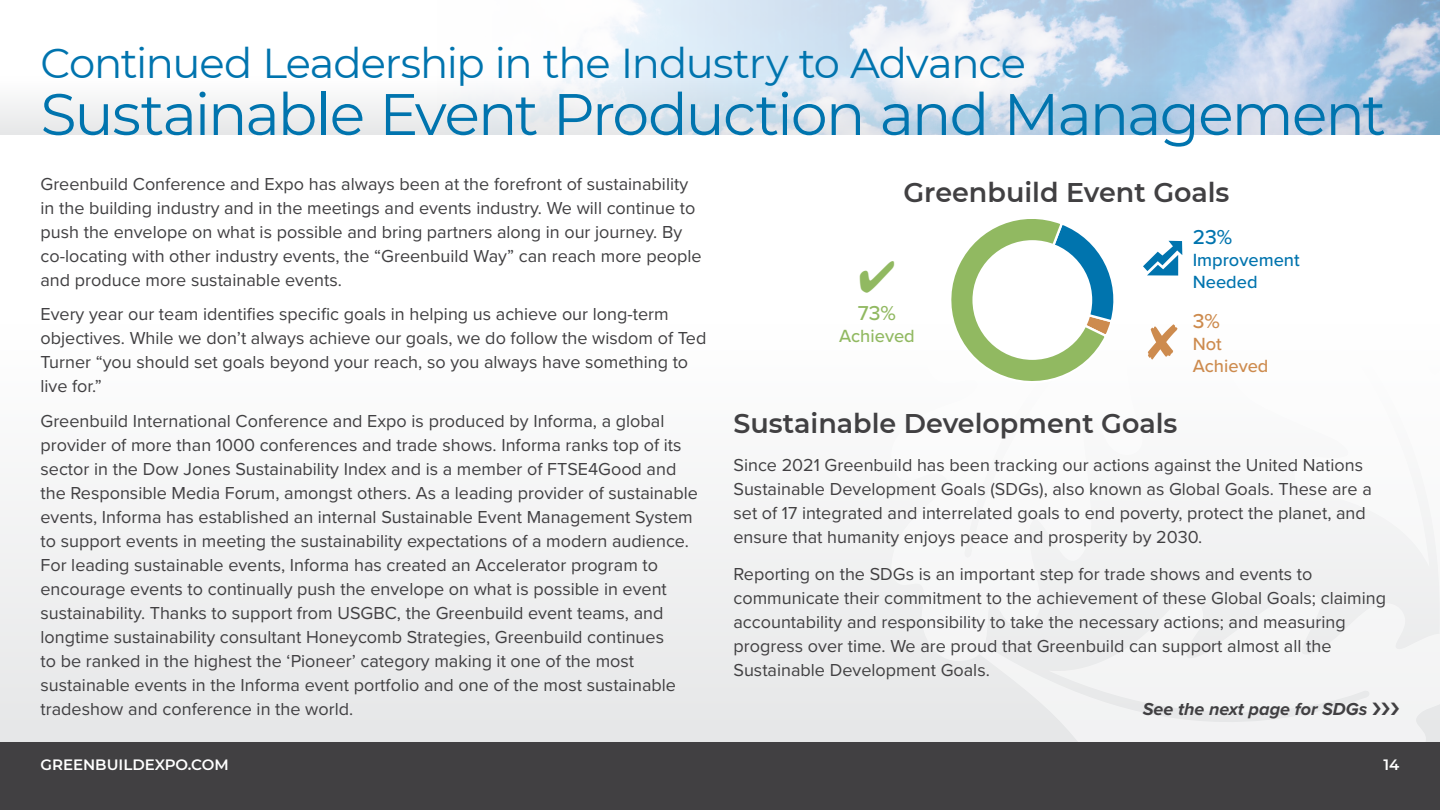
<style>
.page{position:relative;width:1440px;height:810px;background:#fff}
.page>*{position:absolute;margin:0;border:0;box-sizing:border-box;transform-origin:0 0}
.t1{font:58.5px "Montserrat";letter-spacing:-.035em;color:#0074ae}
.t2{font:41.7px "Montserrat";letter-spacing:-.03em;color:#0074ae}
.t3{font:600 27px "Montserrat";color:#414042}
.t4{font:500 20.85px "Proxima Nova";color:#91b961}
.t5{font:500 20.85px "Proxima Nova";color:#0074ae}
.t6{font:500 20.85px "Proxima Nova";color:#cd8b4e}
.t7{font:500 18.3px/21.9px "Proxima Nova";color:#0074ae}
.t8{font:500 18.3px/21.9px "Proxima Nova";color:#cd8b4e}
.t9{font:500 18.3px "Proxima Nova";color:#91b961}
.t10{font:18px/24px "Proxima Nova";color:#414042}
.t11{font:italic 700 18px "Proxima Nova";color:#414042}
.t12{font:600 15px "Montserrat";color:#fff}
</style>
<div class="page">
<div style="left:0;top:324px;width:1440px;height:418px;background:#f3f4f4"></div>
<svg style="left:979px;top:704px;width:461px;height:38px"></svg>
<svg style="left:891px;top:240px;width:301px;height:143px"></svg>
<div style="left:1192px;top:324px;width:248px;height:59px;background:#fdfdfd"></div>
<div style="left:0;top:742px;width:1440px;height:68px;background:#414042"></div>
<img style="left:0;top:0;width:1440px;height:135px">
<svg style="left:949px;top:219px;width:166px;height:164px"></svg>
<div style="left:972px;top:240px;width:120px;height:120px;background:#fff;border-radius:50%"></div>
<svg style="left:1143px;top:241px;width:39px;height:35px"></svg>
<svg style="left:1148px;top:324px;width:29px;height:35px"></svg>
<svg style="left:1372px;top:704px;width:27px;height:11px"></svg>
<svg style="left:891px;top:260px;width:3px;height:32px"></svg>
<h2 class="t2" style="left:40px;top:34px;width:987px">Continued Leadership in the Industry to Advance</h2>
<h1 class="t1" style="left:40px;top:74px;width:1347px">Sustainable Event Production and Management</h1>
<p class="t10" style="left:40px;top:171px;width:662px">Greenbuild Conference and Expo has always been at the forefront of sustainability in the building industry and in the meetings and events industry. We will continue to push the envelope on what is possible and bring partners along in our journey. By co-locating with other industry events, the “Greenbuild Way” can reach more people and produce more sustainable events.</p>
<p class="t10" style="left:40px;top:302px;width:667px">Every year our team identifies specific goals in helping us achieve our long-term objectives. While we don’t always achieve our goals, we do follow the wisdom of Ted Turner “you should set goals beyond your reach, so you always have something to live for.”</p>
<p class="t10" style="left:40px;top:408px;width:659px">Greenbuild International Conference and Expo is produced by Informa, a global provider of more than 1000 conferences and trade shows. Informa ranks top of its sector in the Dow Jones Sustainability Index and is a member of FTSE4Good and the Responsible Media Forum, amongst others. As a leading provider of sustainable events, Informa has established an internal Sustainable Event Management System to support events in meeting the sustainability expectations of a modern audience.<br>For leading sustainable events, Informa has created an Accelerator program to encourage events to continually push the envelope on what is possible in event sustainability. Thanks to support from USGBC, the Greenbuild event teams, and longtime sustainability consultant Honeycomb Strategies, Greenbuild continues<br>to be ranked in the highest the ‘Pioneer’ category making it one of the most sustainable events in the Informa event portfolio and one of the most sustainable tradeshow and conference in the world.</p>
<h3 class="t3" style="left:903px;top:173px;width:327px">Greenbuild Event Goals</h3>
<p class="t5" style="left:1192px;top:222px;width:41px">23%</p>
<p class="t7" style="left:1192px;top:249px;width:109px">Improvement<br>Needed</p>
<p class="t6" style="left:1192px;top:306px;width:29px">3%</p>
<p class="t8" style="left:1192px;top:332px;width:77px">Not<br>Achieved</p>
<p class="t4" style="left:858px;top:297px;width:40px">73%</p>
<p class="t9" style="left:839px;top:322px;width:77px">Achieved</p>
<h3 class="t3" style="left:733px;top:405px;width:445px">Sustainable Development Goals</h3>
<p class="t10" style="left:733px;top:452px;width:640px">Since 2021 Greenbuild has been tracking our actions against the United Nations Sustainable Development Goals (SDGs), also known as Global Goals. These are a set of 17 integrated and interrelated goals to end poverty, protect the planet, and ensure that humanity enjoys peace and prosperity by 2030.</p>
<p class="t10" style="left:733px;top:561px;width:654px">Reporting on the SDGs is an important step for trade shows and events to communicate their commitment to the achievement of these Global Goals; claiming accountability and responsibility to take the necessary actions; and measuring progress over time. We are proud that Greenbuild can support almost all the Sustainable Development Goals.</p>
<p class="t11" style="left:1142px;top:696px;width:226px">See the next page for SDGs</p>
<p class="t12" style="left:40px;top:754px;width:190px">GREENBUILDEXPO.COM</p>
<p class="t12" style="left:1383px;top:754px;width:17px">14</p>
</div>
